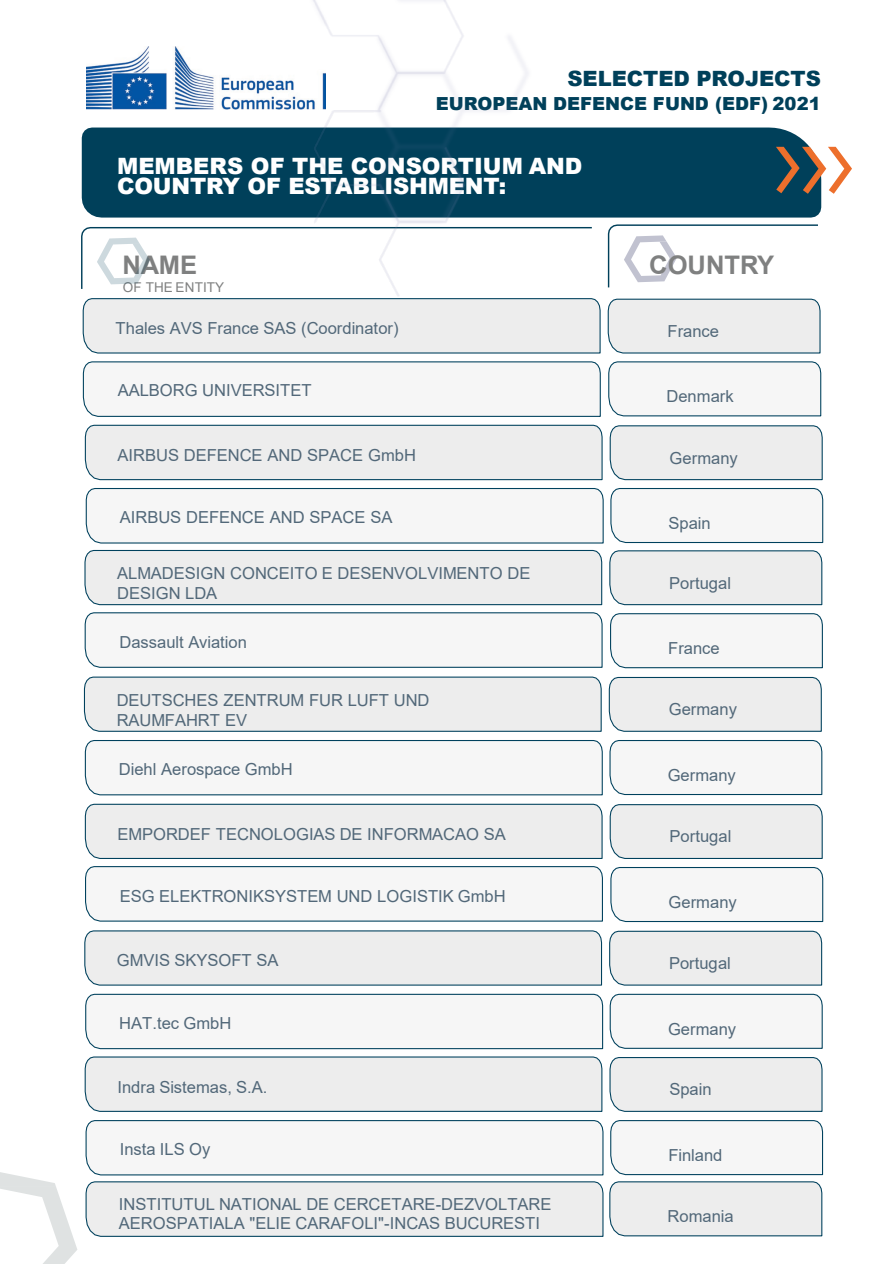
<style>
.page{position:relative;width:893px;height:1264px;background:#fff}
.page>*{position:absolute;margin:0;border:0;box-sizing:border-box;transform-origin:0 0}
.t1{font:700 25.5px "Arial";color:#7f8080}
.t2{font:900 22.5px/19.5px "Arial";color:#fff}
.t3{font:900 21px "Arial";letter-spacing:-.005em;color:#00405a}
.t4{font:900 18px "Arial";color:#00405a}
.t5{font:16.5px/19.8px "Arial";color:#526879}
.t6{font:13.5px "Arial";letter-spacing:.01em;color:#7f8080}
</style>
<div class="page">
<div style="left:82px;top:127px;width:739px;height:90px;background:#00405a"></div>
<svg style="left:608px;top:361px;width:213px;height:56px"></svg>
<svg style="left:607px;top:298px;width:214px;height:56px;background:#e2e5e7"></svg>
<svg style="left:82px;top:361px;width:519px;height:56px"></svg>
<svg style="left:82px;top:298px;width:519px;height:56px;background:#e3e5e7"></svg>
<svg style="left:607px;top:224px;width:211px;height:64px"></svg>
<svg style="left:81px;top:227px;width:511px;height:62px"></svg>
<svg style="left:775px;top:147px;width:77px;height:47px"></svg>
<svg style="left:0;top:1172px;width:77px;height:91px"></svg>
<svg style="left:609px;top:425px;width:214px;height:55px;background:#e3e6e7"></svg>
<div style="left:84px;top:424px;width:519px;height:56px;background:#ededed"></div>
<svg style="left:610px;top:613px;width:213px;height:55px"></svg>
<svg style="left:84px;top:612px;width:519px;height:56px"></svg>
<svg style="left:84px;top:488px;width:739px;height:117px"></svg>
<svg style="left:609px;top:740px;width:213px;height:55px"></svg>
<svg style="left:608px;top:676px;width:214px;height:56px;background:#e3e6e7"></svg>
<div style="left:84px;top:740px;width:519px;height:55px;background:#f6f6f6"></div>
<svg style="left:83px;top:676px;width:519px;height:56px;background:#e3e6e7"></svg>
<svg style="left:610px;top:867px;width:213px;height:55px"></svg>
<svg style="left:609px;top:804px;width:214px;height:55px;background:#e2e5e6"></svg>
<svg style="left:85px;top:866px;width:518px;height:56px"></svg>
<svg style="left:84px;top:803px;width:519px;height:56px;background:#e3e6e7"></svg>
<svg style="left:609px;top:993px;width:214px;height:56px"></svg>
<svg style="left:609px;top:930px;width:213px;height:55px;background:#e4e7e8"></svg>
<div style="left:85px;top:993px;width:518px;height:56px;background:#f6f6f6"></div>
<div style="left:84px;top:930px;width:518px;height:55px;background:#ededed"></div>
<svg style="left:609px;top:1057px;width:214px;height:55px;background:#e2e5e6"></svg>
<svg style="left:84px;top:1056px;width:519px;height:56px;background:#e3e5e7"></svg>
<svg style="left:85px;top:1120px;width:738px;height:117px"></svg>
<img style="left:86px;top:46px;width:171px;height:63px">
<img style="left:257px;top:0;width:326px;height:296px">
<p class="t3" style="left:567px;top:63px;width:255px">SELECTED PROJECTS</p>
<p class="t4" style="left:436px;top:90px;width:386px">EUROPEAN DEFENCE FUND (EDF) 2021</p>
<h2 class="t2" style="left:117px;top:156px;width:466px">MEMBERS OF THE CONSORTIUM AND<br>COUNTRY OF ESTABLISHMENT:</h2>
<h1 class="t1" style="left:122px;top:247px;width:76px">NAME</h1>
<p class="t6" style="left:123px;top:277px;width:103px">OF THE ENTITY</p>
<h1 class="t1" style="left:649px;top:247px;width:126px">COUNTRY</h1>
<p class="t5" style="left:116px;top:318px;width:284px">Thales AVS France SAS (Coordinator)</p>
<p class="t5" style="left:667px;top:321px;width:53px">France</p>
<p class="t5" style="left:118px;top:380px;width:195px">AALBORG UNIVERSITET</p>
<p class="t5" style="left:666px;top:386px;width:69px">Denmark</p>
<p class="t5" style="left:118px;top:445px;width:300px">AIRBUS DEFENCE AND SPACE GmbH</p>
<p class="t5" style="left:669px;top:447px;width:70px">Germany</p>
<p class="t5" style="left:120px;top:507px;width:274px">AIRBUS DEFENCE AND SPACE SA</p>
<p class="t5" style="left:668px;top:513px;width:44px">Spain</p>
<p class="t5" style="left:117px;top:563px;width:414px">ALMADESIGN CONCEITO E DESENVOLVIMENTO DE<br>DESIGN LDA</p>
<p class="t5" style="left:669px;top:572px;width:63px">Portugal</p>
<p class="t5" style="left:119px;top:632px;width:129px">Dassault Aviation</p>
<p class="t5" style="left:668px;top:638px;width:53px">France</p>
<p class="t5" style="left:117px;top:690px;width:314px">DEUTSCHES ZENTRUM FUR LUFT UND<br>RAUMFAHRT EV</p>
<p class="t5" style="left:668px;top:699px;width:70px">Germany</p>
<p class="t5" style="left:119px;top:758px;width:175px">Diehl Aerospace GmbH</p>
<p class="t5" style="left:667px;top:764px;width:70px">Germany</p>
<p class="t5" style="left:118px;top:823px;width:389px">EMPORDEF TECNOLOGIAS DE INFORMACAO SA</p>
<p class="t5" style="left:669px;top:826px;width:63px">Portugal</p>
<p class="t5" style="left:120px;top:885px;width:387px">ESG ELEKTRONIKSYSTEM UND LOGISTIK GmbH</p>
<p class="t5" style="left:668px;top:891px;width:70px">Germany</p>
<p class="t5" style="left:117px;top:950px;width:163px">GMVIS SKYSOFT SA</p>
<p class="t5" style="left:669px;top:953px;width:63px">Portugal</p>
<p class="t5" style="left:119px;top:1012px;width:114px">HAT.tec GmbH</p>
<p class="t5" style="left:668px;top:1018px;width:70px">Germany</p>
<p class="t5" style="left:117px;top:1076px;width:152px">Indra Sistemas, S.A.</p>
<p class="t5" style="left:669px;top:1079px;width:44px">Spain</p>
<p class="t5" style="left:120px;top:1138px;width:92px">Insta ILS Oy</p>
<p class="t5" style="left:668px;top:1144px;width:56px">Finland</p>
<p class="t5" style="left:119px;top:1193px;width:434px">INSTITUTUL NATIONAL DE CERCETARE-DEZVOLTARE<br>AEROSPATIALA "ELIE CARAFOLI"-INCAS BUCURESTI</p>
<p class="t5" style="left:667px;top:1205px;width:68px">Romania</p>
</div>
